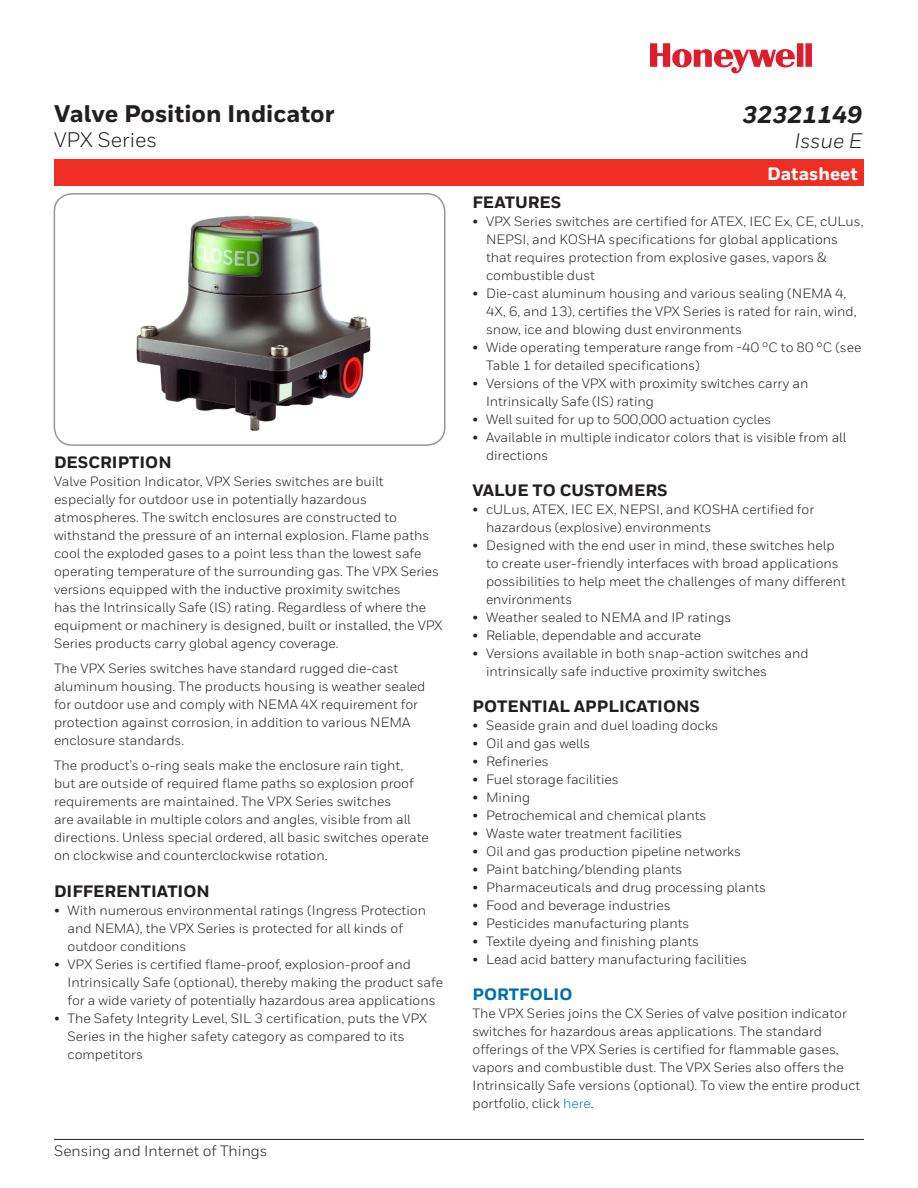
<style>
.page{position:relative;width:918px;height:1188px;background:#fff}
.page>*{position:absolute;margin:0;border:0;box-sizing:border-box;transform-origin:0 0}
.t1{font:800 24px "Honeywell Sans";color:#231f20}
.t2{font:italic 800 24px "Honeywell Sans";color:#231f20}
.t3{font:21px "Honeywell Sans";color:#231f20}
.t4{font:italic 21px "Honeywell Sans";letter-spacing:-.005em;color:#231f20}
.t5{font:800 18px "Honeywell Sans";color:#fff}
.subhead_-_caps_-_11{font:800 16.5px "Honeywell Sans";color:#231f20}
.t6{font:800 16.5px "Honeywell Sans";color:#006faf}
.t7{font:15px "Honeywell Sans";color:#231f20}
.text_bullets_-_first{font:13.5px/18px "Honeywell Sans";color:#231f20}
.s1{color:#006faf}
</style>
<div class="page">
<div style="left:54px;top:193px;width:392px;height:253px;border:2px solid #939598;border-radius:18px"></div>
<svg style="left:650px;top:43px;width:162px;height:30px"></svg>
<div style="left:54px;top:159px;width:810px;height:27px;background:#ee2e22"></div>
<hr style="left:54px;top:1139px;width:810px;height:1px;background:#231f20">
<img style="left:136px;top:215px;width:235px;height:216px">
<p class="t1" style="left:54px;top:99px;width:282px">Valve Position Indicator</p>
<p class="t3" style="left:54px;top:128px;width:105px">VPX Series</p>
<p class="subhead_-_caps_-_11" style="left:54px;top:453px;width:119px">DESCRIPTION</p>
<p class="text_bullets_-_first" style="left:54px;top:473px;width:390px">Valve Position Indicator, VPX Series switches are built especially for outdoor use in potentially hazardous atmospheres. The switch enclosures are constructed to withstand the pressure of an internal explosion. Flame paths cool the exploded gases to a point less than the lowest safe operating temperature of the surrounding gas. The VPX Series versions equipped with the inductive proximity switches<br>has the Intrinsically Safe (IS) rating. Regardless of where the equipment or machinery is designed, built or installed, the VPX Series products carry global agency coverage.</p>
<p class="text_bullets_-_first" style="left:54px;top:660px;width:373px">The VPX Series switches have standard rugged die-cast aluminum housing. The products housing is weather sealed for outdoor use and comply with NEMA 4X requirement for protection against corrosion, in addition to various NEMA enclosure standards.</p>
<p class="text_bullets_-_first" style="left:54px;top:756px;width:376px">The product’s o-ring seals make the enclosure rain tight,<br>but are outside of required flame paths so explosion proof requirements are maintained. The VPX Series switches<br>are available in multiple colors and angles, visible from all directions. Unless special ordered, all basic switches operate on clockwise and counterclockwise rotation.</p>
<p class="subhead_-_caps_-_11" style="left:54px;top:882px;width:157px">DIFFERENTIATION</p>
<p class="text_bullets_-_first" style="left:68px;top:902px;width:360px;text-indent:-14px">• With numerous environmental ratings (Ingress Protection and NEMA), the VPX Series is protected for all kinds of outdoor conditions</p>
<p class="text_bullets_-_first" style="left:68px;top:956px;width:377px;text-indent:-14px">• VPX Series is certified flame-proof, explosion-proof and<br>Intrinsically Safe (optional), thereby making the product safe for a wide variety of potentially hazardous area applications</p>
<p class="text_bullets_-_first" style="left:68px;top:1010px;width:361px;text-indent:-14px">• The Safety Integrity Level, SIL 3 certification, puts the VPX<br>Series in the higher safety category as compared to its competitors</p>
<p class="t7" style="left:54px;top:1142px;width:215px">Sensing and Internet of Things</p>
<p class="t2" style="left:742px;top:100px;width:121px">32321149</p>
<p class="t4" style="left:794px;top:128px;width:70px">Issue E</p>
<p class="t5" style="left:767px;top:163px;width:92px">Datasheet</p>
<p class="subhead_-_caps_-_11" style="left:472px;top:192px;width:90px">FEATURES</p>
<p class="text_bullets_-_first" style="left:486px;top:212px;width:379px;text-indent:-14px">• VPX Series switches are certified for ATEX, IEC Ex, CE, cULus, NEPSI, and KOSHA specifications for global applications that requires protection from explosive gases, vapors &amp; combustible dust</p>
<p class="text_bullets_-_first" style="left:486px;top:284px;width:372px;text-indent:-14px">• Die-cast aluminum housing and various sealing (NEMA 4,<br>4X, 6, and 13), certifies the VPX Series is rated for rain, wind, snow, ice and blowing dust environments</p>
<p class="text_bullets_-_first" style="left:486px;top:338px;width:377px;text-indent:-14px">• Wide operating temperature range from -40 °C to 80 °C (see<br>Table 1 for detailed specifications)</p>
<p class="text_bullets_-_first" style="left:486px;top:374px;width:324px;text-indent:-14px">• Versions of the VPX with proximity switches carry an<br>Intrinsically Safe (IS) rating</p>
<p class="text_bullets_-_first" style="left:472px;top:410px;width:300px">• Well suited for up to 500,000 actuation cycles</p>
<p class="text_bullets_-_first" style="left:486px;top:428px;width:362px;text-indent:-14px">• Available in multiple indicator colors that is visible from all directions</p>
<p class="subhead_-_caps_-_11" style="left:472px;top:480px;width:197px">VALUE TO CUSTOMERS</p>
<p class="text_bullets_-_first" style="left:486px;top:500px;width:330px;text-indent:-14px">• cULus, ATEX, IEC EX, NEPSI, and KOSHA certified for hazardous (explosive) environments</p>
<p class="text_bullets_-_first" style="left:486px;top:536px;width:361px;text-indent:-14px">• Designed with the end user in mind, these switches help to create user-friendly interfaces with broad applications possibilities to help meet the challenges of many different environments</p>
<p class="text_bullets_-_first" style="left:472px;top:608px;width:260px">• Weather sealed to NEMA and IP ratings</p>
<p class="text_bullets_-_first" style="left:472px;top:626px;width:230px">• Reliable, dependable and accurate</p>
<p class="text_bullets_-_first" style="left:486px;top:644px;width:324px;text-indent:-14px">• Versions available in both snap-action switches and intrinsically safe inductive proximity switches</p>
<p class="subhead_-_caps_-_11" style="left:472px;top:696px;width:229px">POTENTIAL APPLICATIONS</p>
<p class="text_bullets_-_first" style="left:472px;top:716px;width:247px">• Seaside grain and duel loading docks</p>
<p class="text_bullets_-_first" style="left:472px;top:734px;width:119px">• Oil and gas wells</p>
<p class="text_bullets_-_first" style="left:472px;top:752px;width:78px">• Refineries</p>
<p class="text_bullets_-_first" style="left:472px;top:770px;width:148px">• Fuel storage facilities</p>
<p class="text_bullets_-_first" style="left:472px;top:788px;width:59px">• Mining</p>
<p class="text_bullets_-_first" style="left:472px;top:806px;width:235px">• Petrochemical and chemical plants</p>
<p class="text_bullets_-_first" style="left:472px;top:824px;width:211px">• Waste water treatment facilities</p>
<p class="text_bullets_-_first" style="left:472px;top:842px;width:270px">• Oil and gas production pipeline networks</p>
<p class="text_bullets_-_first" style="left:472px;top:860px;width:211px">• Paint batching/blending plants</p>
<p class="text_bullets_-_first" style="left:472px;top:878px;width:295px">• Pharmaceuticals and drug processing plants</p>
<p class="text_bullets_-_first" style="left:472px;top:896px;width:200px">• Food and beverage industries</p>
<p class="text_bullets_-_first" style="left:472px;top:914px;width:218px">• Pesticides manufacturing plants</p>
<p class="text_bullets_-_first" style="left:472px;top:932px;width:228px">• Textile dyeing and finishing plants</p>
<p class="text_bullets_-_first" style="left:472px;top:950px;width:276px">• Lead acid battery manufacturing facilities</p>
<p class="t6" style="left:472px;top:984px;width:101px">PORTFOLIO</p>
<p class="text_bullets_-_first" style="left:472px;top:1004px;width:389px">The VPX Series joins the CX Series of valve position indicator switches for hazardous areas applications. The standard offerings of the VPX Series is certified for flammable gases, vapors and combustible dust. The VPX Series also offers the Intrinsically Safe versions (optional). To view the entire product portfolio, click <span class="s1">here</span>.</p>
</div>
